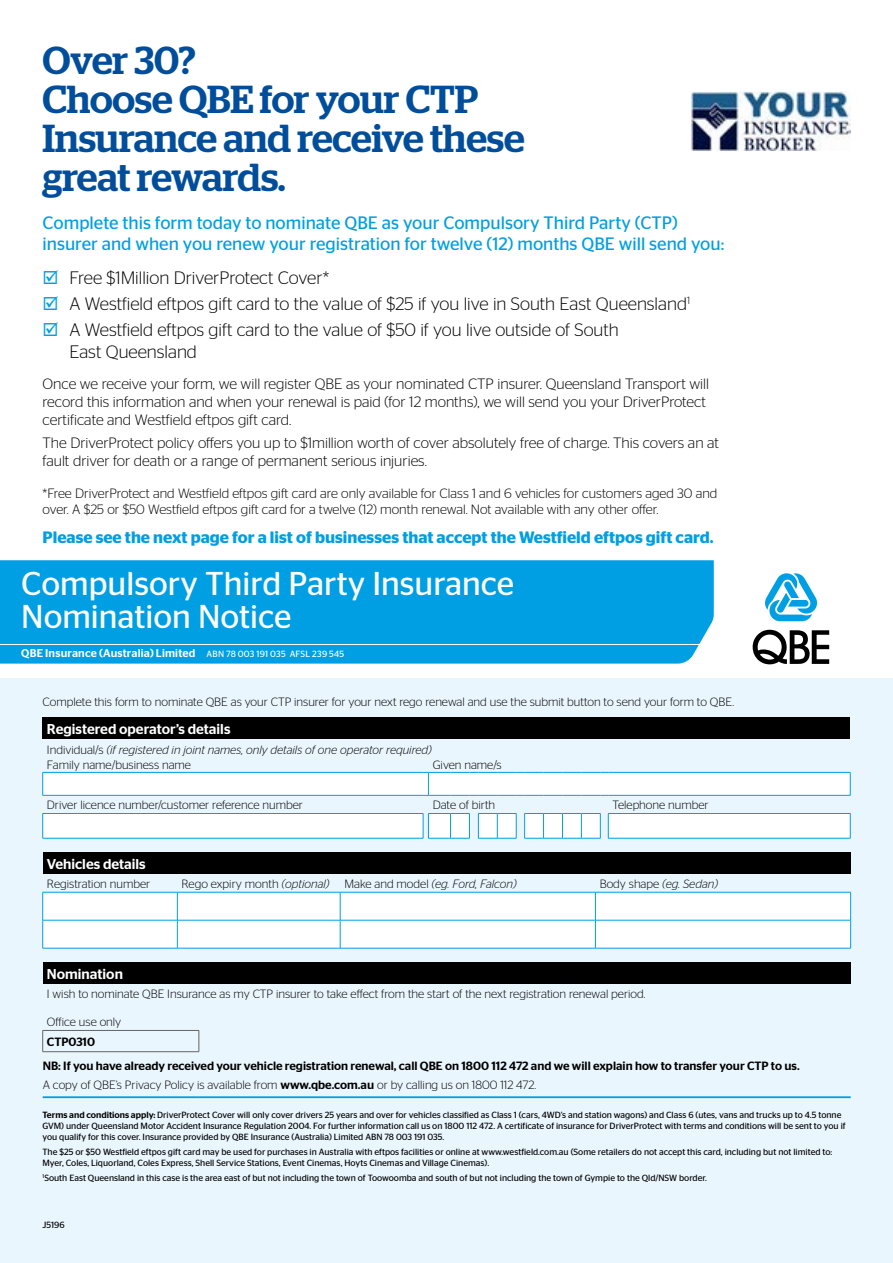
<style>
.page{position:relative;width:893px;height:1263px;background:#fff}
.page>*{position:absolute;margin:0;border:0;box-sizing:border-box;transform-origin:0 0}
.t1{font:500 39px/39px "Stag";letter-spacing:-.005em;color:#004e9b}
.t2{font:33px/33px "Stag Sans";color:#fff}
.t3{font:300 18px/21.6px "Stag Sans";color:#000}
.t4{font:18px/21px "Stag Sans";color:#009fe3}
.t5{font:600 16.5px "Stag Sans";color:#009fe3}
.t6{font:300 15px/18px "Stag Sans";color:#000}
.t7{font:500 14.25px "Stag Sans";color:#fff}
.t8{font:300 13.5px/16.2px "Stag Sans";color:#000}
.t9{font:300 12px "Stag Sans";color:#000}
.t10{font:500 12px/24px "Stag Sans";color:#000}
.t11{font:italic 300 12px/14.7px "Stag Sans";color:#000}
.t12{font:500 11.25px "Stag Sans";letter-spacing:.015em;color:#fff}
.t13{font:9px/10.8px "Stag Sans";color:#000}
.s1{color:#009fe3}
.s2{font-weight:400;font-size:9px}
.s3{font-style:normal}
.s4{font-style:italic}
.s5{font-weight:500}
</style>
<div class="page">
<div style="left:0;top:560px;width:714px;height:104px;background:#009fe3"></div>
<hr style="left:0;top:644px;width:699px;height:1px;background:#fff">
<div style="left:0;top:679px;width:893px;height:584px;background:#eaf6fe"></div>
<svg style="left:753px;top:630px;width:76px;height:34px"></svg>
<svg style="left:765px;top:573px;width:52px;height:48px"></svg>
<div style="left:43px;top:717px;width:807px;height:22px;background:#000"></div>
<svg style="left:43px;top:773px;width:807px;height:65px;fill:#fff"></svg>
<hr style="left:43px;top:772px;width:380px;height:1px;background:#009fe3">
<svg style="left:42px;top:772px;width:1px;height:23px"></svg>
<hr style="left:608px;top:772px;width:242px;height:1px;background:#009fe3">
<svg style="left:850px;top:772px;width:1px;height:23px"></svg>
<hr style="left:43px;top:795px;width:380px;height:1px;background:#009fe3">
<hr style="left:608px;top:795px;width:242px;height:1px;background:#009fe3">
<hr style="left:43px;top:813px;width:380px;height:1px;background:#009fe3">
<svg style="left:42px;top:814px;width:1px;height:24px"></svg>
<hr style="left:43px;top:838px;width:380px;height:1px;background:#009fe3">
<hr style="left:608px;top:813px;width:242px;height:1px;background:#009fe3">
<svg style="left:608px;top:814px;width:1px;height:24px"></svg>
<svg style="left:850px;top:814px;width:1px;height:24px"></svg>
<svg style="left:423px;top:813px;width:47px;height:26px"></svg>
<svg style="left:478px;top:813px;width:39px;height:26px"></svg>
<svg style="left:524px;top:813px;width:77px;height:26px;background:#dcf1fb"></svg>
<hr style="left:608px;top:838px;width:242px;height:1px;background:#009fe3">
<svg style="left:423px;top:772px;width:185px;height:24px;background:#e9f6fc"></svg>
<div style="left:43px;top:853px;width:808px;height:21px;background:#000"></div>
<div style="left:43px;top:893px;width:807px;height:55px;background:#fff"></div>
<hr style="left:43px;top:892px;width:134px;height:1px;background:#009fe3">
<hr style="left:177px;top:892px;width:163px;height:1px;background:#009fe3">
<hr style="left:340px;top:892px;width:255px;height:1px;background:#009fe3">
<hr style="left:595px;top:892px;width:256px;height:1px;background:#009fe3">
<hr style="left:43px;top:920px;width:134px;height:1px;background:#009fe3">
<svg style="left:42px;top:892px;width:1px;height:56px"></svg>
<hr style="left:177px;top:920px;width:163px;height:1px;background:#009fe3">
<svg style="left:177px;top:892px;width:1px;height:56px"></svg>
<hr style="left:340px;top:920px;width:255px;height:1px;background:#009fe3">
<svg style="left:340px;top:892px;width:1px;height:56px"></svg>
<hr style="left:595px;top:920px;width:256px;height:1px;background:#009fe3">
<svg style="left:595px;top:892px;width:1px;height:56px"></svg>
<svg style="left:850px;top:892px;width:1px;height:56px"></svg>
<hr style="left:43px;top:948px;width:134px;height:1px;background:#009fe3">
<hr style="left:177px;top:948px;width:163px;height:1px;background:#009fe3">
<hr style="left:340px;top:948px;width:255px;height:1px;background:#009fe3">
<hr style="left:595px;top:948px;width:256px;height:1px;background:#009fe3">
<div style="left:43px;top:963px;width:808px;height:21px;background:#000"></div>
<hr style="left:43px;top:1096px;width:156px;height:2px;background:#009fe3">
<hr style="left:199px;top:1096px;width:652px;height:2px;background:#009fe3">
<hr style="left:43px;top:1030px;width:156px;height:1px;background:#646363">
<svg style="left:42px;top:1031px;width:1px;height:20px"></svg>
<svg style="left:199px;top:1031px;width:1px;height:20px"></svg>
<hr style="left:43px;top:1051px;width:156px;height:1px;background:#646363">
<img style="left:691px;top:91px;width:159px;height:60px">
<h1 class="t1" style="left:43px;top:40px;width:484px">Over 30?<br>Choose QBE for your CTP<br>Insurance and receive these great rewards.</h1>
<h3 class="t4" style="left:43px;top:212px;width:683px">Complete this form today to nominate QBE as your Compulsory Third Party (CTP) insurer and when you renew your registration for twelve (12) months QBE will send you:</h3>
<h3 class="t3" style="left:43px;top:267px;width:288px"><span class="s1">☑</span> Free $1Million DriverProtect Cover*</h3>
<h3 class="t3" style="left:43px;top:293px;width:649px"><span class="s1">☑</span> A Westfield eftpos gift card to the value of $25 if you live in South East Queensland<sup>1</sup></h3>
<h3 class="t3" style="left:70px;top:319px;width:551px;text-indent:-27px"><span class="s1">☑</span> A Westfield eftpos gift card to the value of $50 if you live outside of South<br>East Queensland</h3>
<p class="t6" style="left:43px;top:375px;width:668px">Once we receive your form, we will register QBE as your nominated CTP insurer. Queensland Transport will record this information and when your renewal is paid (for 12 months), we will send you your DriverProtect certificate and Westfield eftpos gift card.</p>
<h3 class="t6" style="left:43px;top:433px;width:678px">The DriverProtect policy offers you up to $1million worth of cover absolutely free of charge. This covers an at fault driver for death or a range of permanent serious injuries.</h3>
<h3 class="t8" style="left:43px;top:485px;width:676px">*Free DriverProtect and Westfield eftpos gift card are only available for Class 1 and 6 vehicles for customers aged 30 and over. A $25 or $50 Westfield eftpos gift card for a twelve (12) month renewal. Not available with any other offer.</h3>
<h3 class="t5" style="left:43px;top:527px;width:673px">Please see the next page for a list of businesses that accept the Westfield eftpos gift card.</h3>
<h2 class="t2" style="left:21px;top:567px;width:494px">Compulsory Third Party Insurance<br>Nomination Notice</h2>
<p class="t12" style="left:21px;top:647px;width:324px">QBE Insurance (Australia) Limited <span class="s2">ABN 78 003 191 035 AFSL 239 545</span></p>
<h3 class="t9" style="left:43px;top:695px;width:693px">Complete this form to nominate QBE as your CTP insurer for your next rego renewal and use the submit button to send your form to QBE.</h3>
<h3 class="t7" style="left:47px;top:720px;width:185px">Registered operator’s details</h3>
<h3 class="t11" style="left:47px;top:742px;width:386px"><span class="s3">Individual/s</span> (if registered in joint names, only details of one operator required)<br><span class="s3">Family name/business name</span></h3>
<h3 class="t9" style="left:433px;top:758px;width:70px">Given name/s</h3>
<h3 class="t9" style="left:47px;top:798px;width:257px">Driver licence number/customer reference number</h3>
<h3 class="t9" style="left:433px;top:798px;width:64px">Date of birth</h3>
<h3 class="t9" style="left:613px;top:798px;width:98px">Telephone number</h3>
<h3 class="t7" style="left:47px;top:856px;width:100px">Vehicles details</h3>
<h3 class="t9" style="left:47px;top:877px;width:105px">Registration number</h3>
<h3 class="t9" style="left:182px;top:877px;width:337px">Rego expiry month <span class="s4">(optional)</span> Make and model <span class="s4">(eg. Ford, Falcon)</span></h3>
<h3 class="t11" style="left:600px;top:876px;width:120px"><span class="s3">Body shape</span> (eg. Sedan)</h3>
<h3 class="t7" style="left:47px;top:966px;width:78px">Nomination</h3>
<h3 class="t9" style="left:47px;top:987px;width:600px">I wish to nominate QBE Insurance as my CTP insurer to take effect from the start of the next registration renewal period.</h3>
<h3 class="t9" style="left:47px;top:1015px;width:76px">Office use only</h3>
<h3 class="t10" style="left:43px;top:1030px;width:759px;text-indent:4px">CTP0310<br>NB: If you have already received your vehicle registration renewal, call QBE on 1800 112 472 and we will explain how to transfer your CTP to us.</h3>
<h3 class="t9" style="left:43px;top:1078px;width:495px">A copy of QBE’s Privacy Policy is available from <span class="s5">www.qbe.com.au</span> or by calling us on 1800 112 472.</h3>
<p class="t13" style="left:43px;top:1109px;width:805px"><span class="s5">Terms and conditions apply:</span> DriverProtect Cover will only cover drivers 25 years and over for vehicles classified as Class 1 (cars, 4WD’s and station wagons) and Class 6 (utes, vans and trucks up to 4.5 tonne<br>GVM) under Queensland Motor Accident Insurance Regulation 2004. For further information call us on 1800 112 472. A certificate of insurance for DriverProtect with terms and conditions will be sent to you if you qualify for this cover. Insurance provided by QBE Insurance (Australia) Limited ABN 78 003 191 035.</p>
<p class="t13" style="left:43px;top:1146px;width:791px">The $25 or $50 Westfield eftpos gift card may be used for purchases in Australia with eftpos facilities or online at www.westfield.com.au (Some retailers do not accept this card, including but not limited to:<br>Myer, Coles, Liquorland, Coles Express, Shell Service Stations, Event Cinemas, Hoyts Cinemas and Village Cinemas).</p>
<p class="t13" style="left:43px;top:1172px;width:666px"><sup>1</sup>South East Queensland in this case is the area east of but not including the town of Toowoomba and south of but not including the town of Gympie to the Qld/NSW border.</p>
<p class="t13" style="left:43px;top:1219px;width:24px">J5196</p>
</div>
